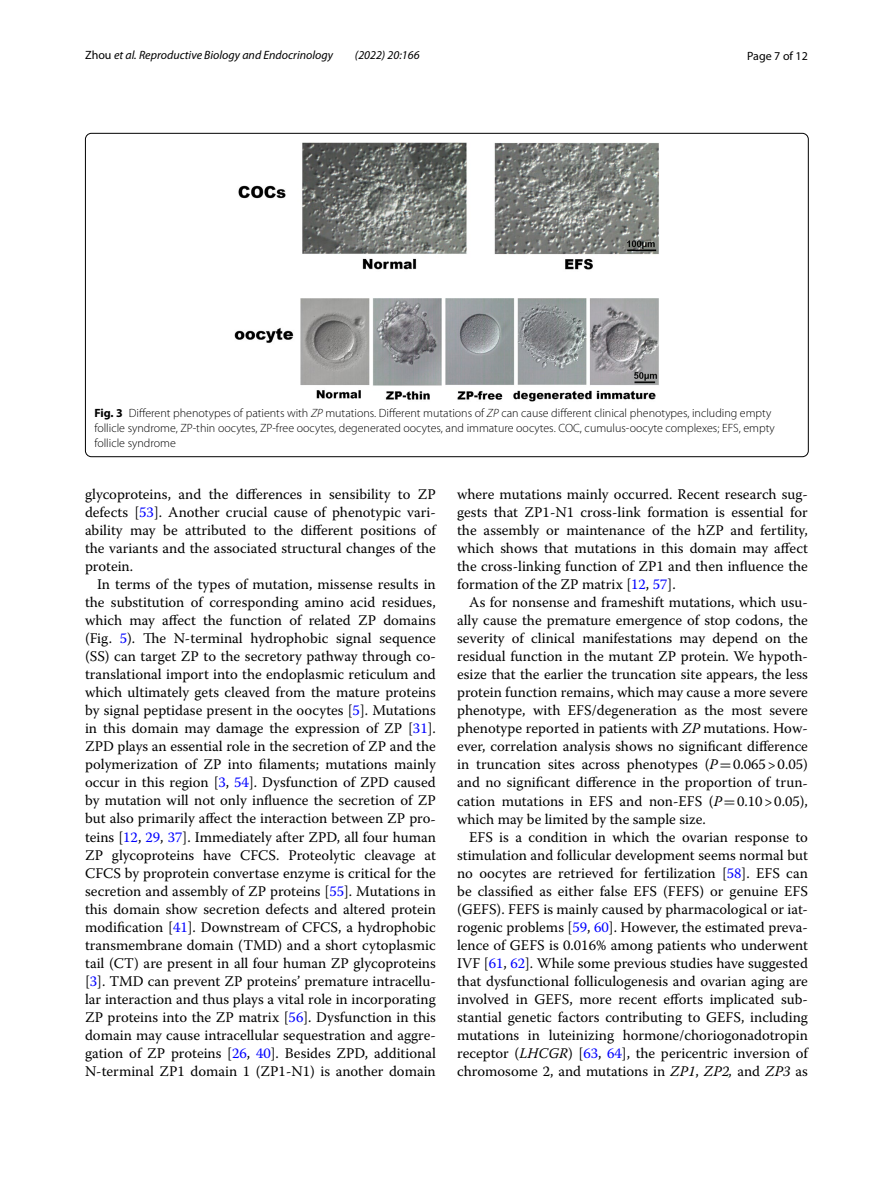
<style>
.page{position:relative;width:893px;height:1187px;background:#fff}
.page>*{position:absolute;margin:0;border:0;box-sizing:border-box;transform-origin:0 0}
.t1{font:14.7px/18px "Warnock Pro";color:#000;text-align:justify}
.t2{font:300 12px/15px "Myriad Pro";color:#000}
.t3{font:italic 12px "Myriad Pro";color:#000}
.t4{font:12px "Myriad Pro";color:#000}
.s1{font-style:normal}
.s2{font-weight:700}
.s3{font-style:italic}
.s4{color:#00f}
.s5{font-family:"MTSY"}
</style>
<div class="page">
<img style="left:234px;top:142px;width:425px;height:259px">
<p class="t3" style="left:85px;top:48px;width:250px"><span class="s1">Zhou</span> et al. Reproductive Biology and Endocrinology</p>
<p class="t3" style="left:355px;top:48px;width:66px">(2022) 20:166</p>
<p class="t4" style="left:747px;top:48px;width:62px">Page 7 of 12</p>
<p class="t2" style="left:94px;top:405px;width:682px"><span class="s2">Fig. 3</span> Different phenotypes of patients with <span class="s3">ZP</span> mutations. Different mutations of <span class="s3">ZP</span> can cause different clinical phenotypes, including empty follicle syndrome, ZP-thin oocytes, ZP-free oocytes, degenerated oocytes, and immature oocytes. COC, cumulus-oocyte complexes; EFS, empty follicle syndrome</p>
<p class="t1" style="left:85px;top:485px;width:352px">glycoproteins, and the differences in sensibility to ZP defects [<span class="s4">53</span>]. Another crucial cause of phenotypic vari&shy;ability may be attributed to the different positions of the variants and the associated structural changes of the protein.</p>
<p class="t1" style="left:85px;top:575px;width:352px;text-indent:12px">In terms of the types of mutation, missense results in the substitution of corresponding amino acid residues, which may affect the function of related ZP domains (Fig. <span class="s4">5</span>). The N-terminal hydrophobic signal sequence (SS) can target ZP to the secretory pathway through co&shy;translational import into the endoplasmic reticulum and which ultimately gets cleaved from the mature proteins by signal peptidase present in the oocytes [<span class="s4">5</span>]. Mutations in this domain may damage the expression of ZP [<span class="s4">31</span>].<br>ZPD plays an essential role in the secretion of ZP and the polymerization of ZP into filaments; mutations mainly occur in this region [<span class="s4">3</span>, <span class="s4">54</span>]. Dysfunction of ZPD caused by mutation will not only influence the secretion of ZP but also primarily affect the interaction between ZP pro&shy;teins [<span class="s4">12</span>, <span class="s4">29</span>, <span class="s4">37</span>]. Immediately after ZPD, all four human ZP glycoproteins have CFCS. Proteolytic cleavage at CFCS by proprotein convertase enzyme is critical for the secretion and assembly of ZP proteins [<span class="s4">55</span>]. Mutations in this domain show secretion defects and altered protein modification [<span class="s4">41</span>]. Downstream of CFCS, a hydrophobic transmembrane domain (TMD) and a short cytoplasmic tail (CT) are present in all four human ZP glycoproteins [<span class="s4">3</span>]. TMD can prevent ZP proteins’ premature intracellu&shy;lar interaction and thus plays a vital role in incorporating ZP proteins into the ZP matrix [<span class="s4">56</span>]. Dysfunction in this domain may cause intracellular sequestration and aggre&shy;gation of ZP proteins [<span class="s4">26</span>, <span class="s4">40</span>]. Besides ZPD, additional N-terminal ZP1 domain 1 (ZP1-N1) is another domain</p>
<p class="t1" style="left:457px;top:485px;width:352px">where mutations mainly occurred. Recent research sug&shy;gests that ZP1-N1 cross-link formation is essential for the assembly or maintenance of the hZP and fertility, which shows that mutations in this domain may affect the cross-linking function of ZP1 and then influence the formation of the ZP matrix [<span class="s4">12</span>, <span class="s4">57</span>].</p>
<p class="t1" style="left:457px;top:593px;width:352px;text-indent:12px">As for nonsense and frameshift mutations, which usu&shy;ally cause the premature emergence of stop codons, the severity of clinical manifestations may depend on the residual function in the mutant ZP protein. We hypoth&shy;esize that the earlier the truncation site appears, the less protein function remains, which may cause a more severe phenotype, with EFS/degeneration as the most severe phenotype reported in patients with <span class="s3">ZP</span> mutations. How&shy;ever, correlation analysis shows no significant difference in truncation sites across phenotypes (<span class="s3">P</span><span class="s5">=</span>0.065&gt;0.05) and no significant difference in the proportion of trun&shy;cation mutations in EFS and non-EFS (<span class="s3">P</span><span class="s5">=</span>0.10&gt;0.05), which may be limited by the sample size.</p>
<p class="t1" style="left:457px;top:827px;width:352px;text-indent:12px">EFS is a condition in which the ovarian response to stimulation and follicular development seems normal but no oocytes are retrieved for fertilization [<span class="s4">58</span>]. EFS can be classified as either false EFS (FEFS) or genuine EFS (GEFS). FEFS is mainly caused by pharmacological or iat&shy;rogenic problems [<span class="s4">59</span>, <span class="s4">60</span>]. However, the estimated preva&shy;lence of GEFS is 0.016% among patients who underwent IVF [<span class="s4">61</span>, <span class="s4">62</span>]. While some previous studies have suggested that dysfunctional folliculogenesis and ovarian aging are involved in GEFS, more recent efforts implicated sub&shy;stantial genetic factors contributing to GEFS, including mutations in luteinizing hormone/choriogonadotropin receptor (<span class="s3">LHCGR</span>) [<span class="s4">63</span>, <span class="s4">64</span>], the pericentric inversion of chromosome 2, and mutations in <span class="s3">ZP1</span>, <span class="s3">ZP2,</span> and <span class="s3">ZP3</span> as</p>
</div>
